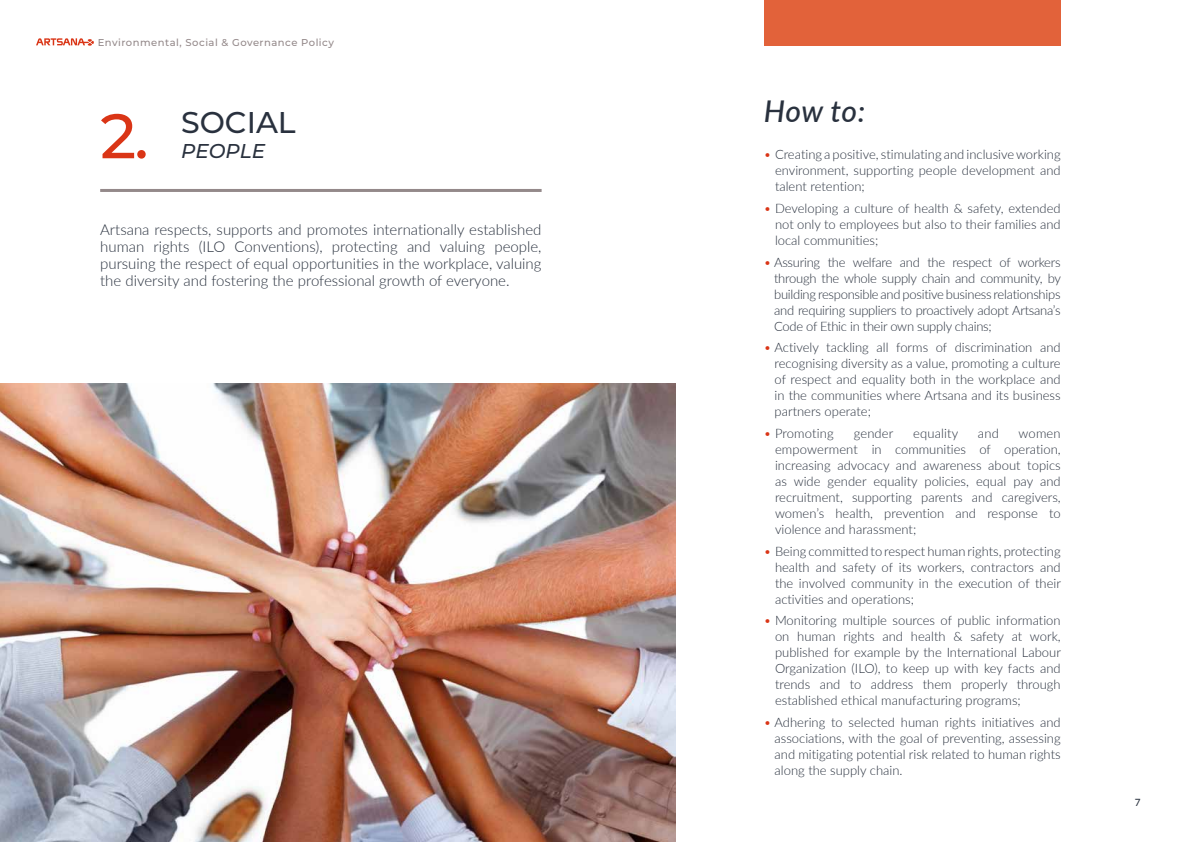
<style>
.page{position:relative;width:1191px;height:842px;background:#fff}
.page>*{position:absolute;margin:0;border:0;box-sizing:border-box;transform-origin:0 0}
.t1{font:500 62.8px "Montserrat";color:#da3516}
.t2{font:italic 500 30px "Lato";color:#29313e}
.t3{font:500 30px "Montserrat";color:#29313e}
.t4{font:italic 500 20px "Montserrat";letter-spacing:-.005em;color:#29313e}
.t5{font:300 15px/17px "Lato";color:#29313e;text-align:justify}
.t6{font:300 13px/16px "Lato";color:#29313e;text-align:justify}
.t7{font:500 10px "Montserrat";letter-spacing:.05em;color:#94898a}
.t8{font:500 10px "Lato";color:#29313e}
.s1{color:#da3516}
</style>
<div class="page">
<svg style="left:36px;top:38px;width:58px;height:8px"></svg>
<img style="left:0;top:383px;width:676px;height:459px">
<hr style="left:100px;top:189px;width:441px;height:3px;background:#94898a">
<div style="left:764px;top:0;width:296px;height:46px;background:#e2623a"></div>
<p class="t7" style="left:98px;top:35px;width:238px">Environmental, Social &amp; Governance Policy</p>
<h1 class="t1" style="left:100px;top:92px;width:50px">2.</h1>
<h2 class="t3" style="left:181px;top:102px;width:116px">SOCIAL</h2>
<h3 class="t4" style="left:181px;top:137px;width:85px">PEOPLE</h3>
<p class="t5" style="left:100px;top:220px;width:443px">Artsana respects, supports and promotes internationally established human rights (ILO Conventions), protecting and valuing people, pursuing the respect of equal opportunities in the workplace, valuing the diversity and fostering the professional growth of everyone.</p>
<h2 class="t2" style="left:764px;top:89px;width:103px">How to:</h2>
<p class="t6" style="left:775px;top:146px;width:287px;text-indent:-11px"><span class="s1">•</span> Creating a positive, stimulating and inclusive working environment, supporting people development and talent retention;</p>
<p class="t6" style="left:775px;top:200px;width:287px;text-indent:-11px"><span class="s1">•</span> Developing a culture of health &amp; safety, extended not only to employees but also to their families and local communities;</p>
<p class="t6" style="left:774px;top:253px;width:288px;text-indent:-10px"><span class="s1">•</span> Assuring the welfare and the respect of workers through the whole supply chain and community, by building responsible and positive business relationships and requiring suppliers to proactively adopt Artsana’s Code of Ethic in their own supply chains;</p>
<p class="t6" style="left:774px;top:339px;width:287px;text-indent:-11px"><span class="s1">•</span> Actively tackling all forms of discrimination and recognising diversity as a value, promoting a culture of respect and equality both in the workplace and in the communities where Artsana and its business partners operate;</p>
<p class="t6" style="left:764px;top:425px;width:71px"><span class="s1">•</span> Promoting</p>
<p class="t6" style="left:853px;top:425px;width:41px">gender</p>
<p class="t6" style="left:913px;top:425px;width:46px">equality</p>
<p class="t6" style="left:978px;top:425px;width:22px">and</p>
<p class="t6" style="left:775px;top:425px;width:287px;text-indent:243px">women empowerment in communities of operation, increasing advocacy and awareness about topics as wide gender equality policies, equal pay and recruitment, supporting parents and caregivers, women’s health, prevention and response to violence and harassment;</p>
<p class="t6" style="left:775px;top:543px;width:287px;text-indent:-11px"><span class="s1">•</span> Being committed to respect human rights, protecting health and safety of its workers, contractors and the involved community in the execution of their activities and operations;</p>
<p class="t6" style="left:775px;top:612px;width:287px;text-indent:-11px"><span class="s1">•</span> Monitoring multiple sources of public information on human rights and health &amp; safety at work, published for example by the International Labour Organization (ILO), to keep up with key facts and trends and to address them properly through established ethical manufacturing programs;</p>
<p class="t6" style="left:774px;top:714px;width:287px;text-indent:-11px"><span class="s1">•</span> Adhering to selected human rights initiatives and associations, with the goal of preventing, assessing and mitigating potential risk related to human rights along the supply chain.</p>
<p class="t8" style="left:1135px;top:795px;width:7px">7</p>
</div>
